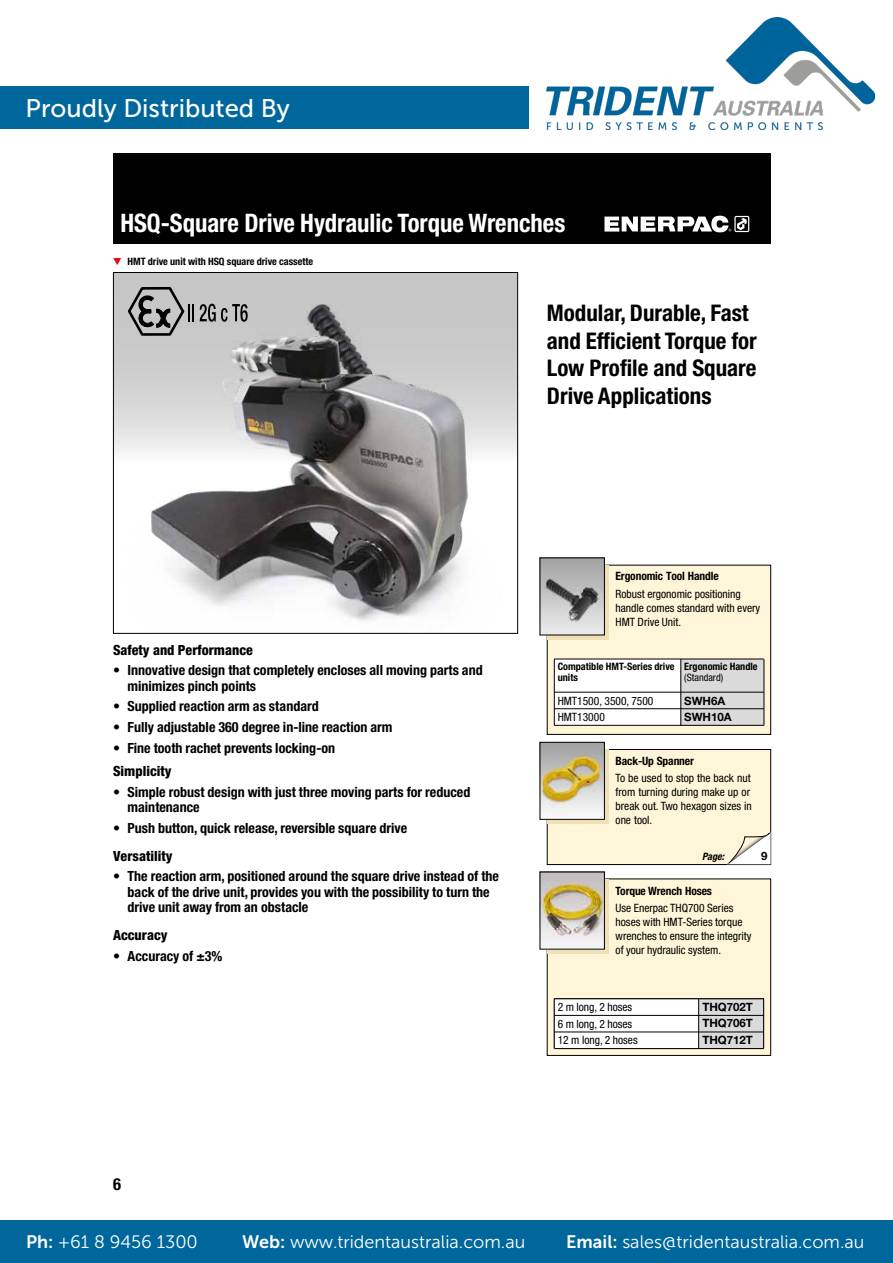
<style>
.page{position:relative;width:893px;height:1263px;background:#fff}
.page>*{position:absolute;margin:0;border:0;box-sizing:border-box;transform-origin:0 0}
.t1{font:700 condensed 25.5px "Helvetica Neue LTW1 G";color:#fff}
.t2{font:25.5px "Museo Sans 500";color:#fff}
.t3{font:700 condensed 22.95px/27.6px "Helvetica Neue LTW1 G";color:#000}
.t4{font:18px "Museo Sans 300";color:#fff}
.t5{font:700 condensed 16.65px "Helvetica Neue LTW1 G";color:#000}
.t6{font:700 condensed 14.1px/15.3px "Helvetica Neue LTW1 G";color:#000}
.t7{font:800 condensed 14.1px "Helvetica Neue LTW1 G";color:#000}
.t8{font:condensed 11.55px/14px "Helvetica Neue LTW1 G";color:#000}
.t9{font:700 11.55px/16.5px "Helvetica Neue LTW1 G";color:#000;text-align:justify}
.t10{font:700 condensed 10.2px/11.6px "Helvetica Neue LTW1 G";color:#000}
.t11{font:italic 700 condensed 10.2px "Helvetica Neue LTW1 G";color:#000}
.s1{font-weight:800}
.s2{font-weight:700}
.s3{font-weight:400}
.s4{font-family:"Museo Sans 700"}
</style>
<div class="page">
<img style="left:547px;top:18px;width:328px;height:111px">
<div style="left:0;top:1220px;width:893px;height:43px;background:#00679d"></div>
<div style="left:0;top:86px;width:528px;height:43px;background:#00679d"></div>
<div style="left:113px;top:153px;width:658px;height:90px;background:#000"></div>
<svg style="left:604px;top:216px;width:145px;height:16px"></svg>
<div style="left:547px;top:749px;width:224px;height:115px;background:#fff5d8"></div>
<div style="left:547px;top:749px;width:224px;height:116px;border:1px solid #000"></div>
<div style="left:548px;top:750px;width:61px;height:74px;background:#efe0b7"></div>
<img style="left:542px;top:744px;width:61px;height:74px">
<div style="left:540px;top:742px;width:65px;height:78px;border:1px solid #000"></div>
<img style="left:115px;top:274px;width:401px;height:347px">
<div style="left:113px;top:272px;width:405px;height:362px;border:1px solid #000"></div>
<div style="left:547px;top:879px;width:224px;height:176px;background:#fff5d8"></div>
<div style="left:547px;top:878px;width:224px;height:178px;border:1px solid #000"></div>
<svg style="left:548px;top:879px;width:61px;height:74px"></svg>
<img style="left:542px;top:874px;width:61px;height:73px">
<div style="left:699px;top:999px;width:65px;height:49px;background:#dadada"></div>
<div style="left:554px;top:999px;width:145px;height:49px;background:#fff"></div>
<hr style="left:554px;top:1015px;width:210px;height:1px;background:#000">
<hr style="left:554px;top:1032px;width:210px;height:1px;background:#000">
<hr style="left:554px;top:1048px;width:210px;height:1px;background:#000">
<hr style="left:554px;top:998px;width:1px;height:50px;background:#000">
<hr style="left:763px;top:998px;width:1px;height:50px;background:#000">
<hr style="left:698px;top:998px;width:1px;height:50px;background:#000">
<hr style="left:554px;top:998px;width:210px;height:1px;background:#000">
<svg style="left:725px;top:829px;width:45px;height:36px"></svg>
<svg style="left:128px;top:287px;width:66px;height:49px;background:#8f8f8f"></svg>
<svg style="left:200px;top:304px;width:48px;height:18px"></svg>
<div style="left:547px;top:565px;width:224px;height:169px;background:#fff5d8"></div>
<div style="left:547px;top:565px;width:224px;height:170px;border:1px solid #000"></div>
<div style="left:554px;top:659px;width:127px;height:66px;background:#fff"></div>
<div style="left:681px;top:659px;width:83px;height:66px;background:#dadada"></div>
<hr style="left:681px;top:659px;width:1px;height:66px;background:#000">
<hr style="left:554px;top:659px;width:1px;height:66px;background:#000">
<hr style="left:764px;top:659px;width:1px;height:66px;background:#000">
<hr style="left:554px;top:692px;width:210px;height:1px;background:#000">
<hr style="left:554px;top:659px;width:210px;height:1px;background:#000">
<hr style="left:554px;top:708px;width:210px;height:1px;background:#000">
<hr style="left:554px;top:725px;width:210px;height:1px;background:#000">
<svg style="left:548px;top:565px;width:61px;height:74px"></svg>
<img style="left:542px;top:560px;width:61px;height:73px">
<p class="t2" style="left:26px;top:94px;width:266px">Proudly Distributed By</p>
<p class="t1" style="left:120px;top:208px;width:447px">HSQ-Square Drive Hydraulic Torque Wrenches</p>
<p class="t10" style="left:128px;top:256px;width:187px">HMT drive unit with HSQ square drive cassette</p>
<p class="t3" style="left:547px;top:299px;width:212px">Modular, Durable, Fast and Efficient Torque for<br>Low Profile and Square<br>Drive Applications</p>
<p class="t7" style="left:113px;top:641px;width:141px">Safety and Performance</p>
<p class="t6" style="left:128px;top:663px;width:357px;text-indent:-14px">• Innovative design that completely encloses all moving parts and minimizes pinch points</p>
<p class="t6" style="left:113px;top:699px;width:207px">• Supplied reaction arm as standard</p>
<p class="t6" style="left:113px;top:719px;width:281px">• Fully adjustable 360 degree in-line reaction arm</p>
<p class="t6" style="left:113px;top:736px;width:224px;line-height:23.2px">• Fine tooth rachet prevents locking-on<br><span class="s1">Simplicity</span></p>
<p class="t6" style="left:128px;top:784px;width:344px;text-indent:-14px">• Simple robust design with just three moving parts for reduced maintenance</p>
<p class="t6" style="left:113px;top:814px;width:296px;line-height:27.9px">• Push button, quick release, reversible square drive<br><span class="s1">Versatility</span></p>
<p class="t6" style="left:128px;top:869px;width:373px;text-indent:-14px">• The reaction arm, positioned around the square drive instead of the back of the drive unit, provides you with the possibility to turn the drive unit away from an obstacle</p>
<p class="t7" style="left:113px;top:926px;width:56px">Accuracy</p>
<p class="t6" style="left:113px;top:948px;width:111px">• Accuracy of ±3%</p>
<p class="t5" style="left:113px;top:1174px;width:9px">6</p>
<p class="t8" style="left:616px;top:567px;width:127px;line-height:17.7px"><span class="s2">Ergonomic Tool Handle<br></span>Robust ergonomic positioning</p>
<p class="t8" style="left:616px;top:601px;width:146px">handle comes standard with every<br>HMT Drive Unit.</p>
<p class="t10" style="left:558px;top:660px;width:118px">Compatible HMT-Series drive units</p>
<p class="t10" style="left:684px;top:660px;width:75px">Ergonomic Handle <span class="s3">(Standard)</span></p>
<p class="t8" style="left:558px;top:692px;width:97px;line-height:16.5px">HMT1500, 3500, 7500<br>HMT13000</p>
<p class="t9" style="left:684px;top:692px;width:49px">SWH6A<br>SWH10A</p>
<p class="t8" style="left:616px;top:752px;width:137px;line-height:17.7px"><span class="s2">Back-Up Spanner<br></span>To be used to stop the back nut</p>
<p class="t8" style="left:616px;top:785px;width:138px">from turning during make up or break out. Two hexagon sizes in one tool.</p>
<p class="t11" style="left:702px;top:851px;width:24px">Page:</p>
<p class="t8" style="left:616px;top:882px;width:119px;line-height:17.7px"><span class="s2">Torque Wrench Hoses<br></span>Use Enerpac THQ700 Series</p>
<p class="t8" style="left:616px;top:915px;width:137px">hoses with HMT-Series torque wrenches to ensure the integrity of your hydraulic system.</p>
<p class="t9" style="left:761px;top:848px;width:8px">9</p>
<p class="t8" style="left:558px;top:999px;width:81px;line-height:16.5px">2 m long, 2 hoses<br>6 m long, 2 hoses<br>12 m long, 2 hoses</p>
<p class="t9" style="left:702px;top:998px;width:52px">THQ702T THQ706T THQ712T</p>
<p class="t9" style="left:727px;top:998px;width:32px">-702T -706T -712T</p>
<p class="t4" style="left:26px;top:1232px;width:173px"><span class="s4">Ph:</span> +61 8 9456 1300</p>
<p class="t4" style="left:242px;top:1232px;width:285px"><span class="s4">Web:</span> www.tridentaustralia.com.au</p>
<p class="t4" style="left:566px;top:1232px;width:300px"><span class="s4">Email:</span> sales@tridentaustralia.com.au</p>
</div>
